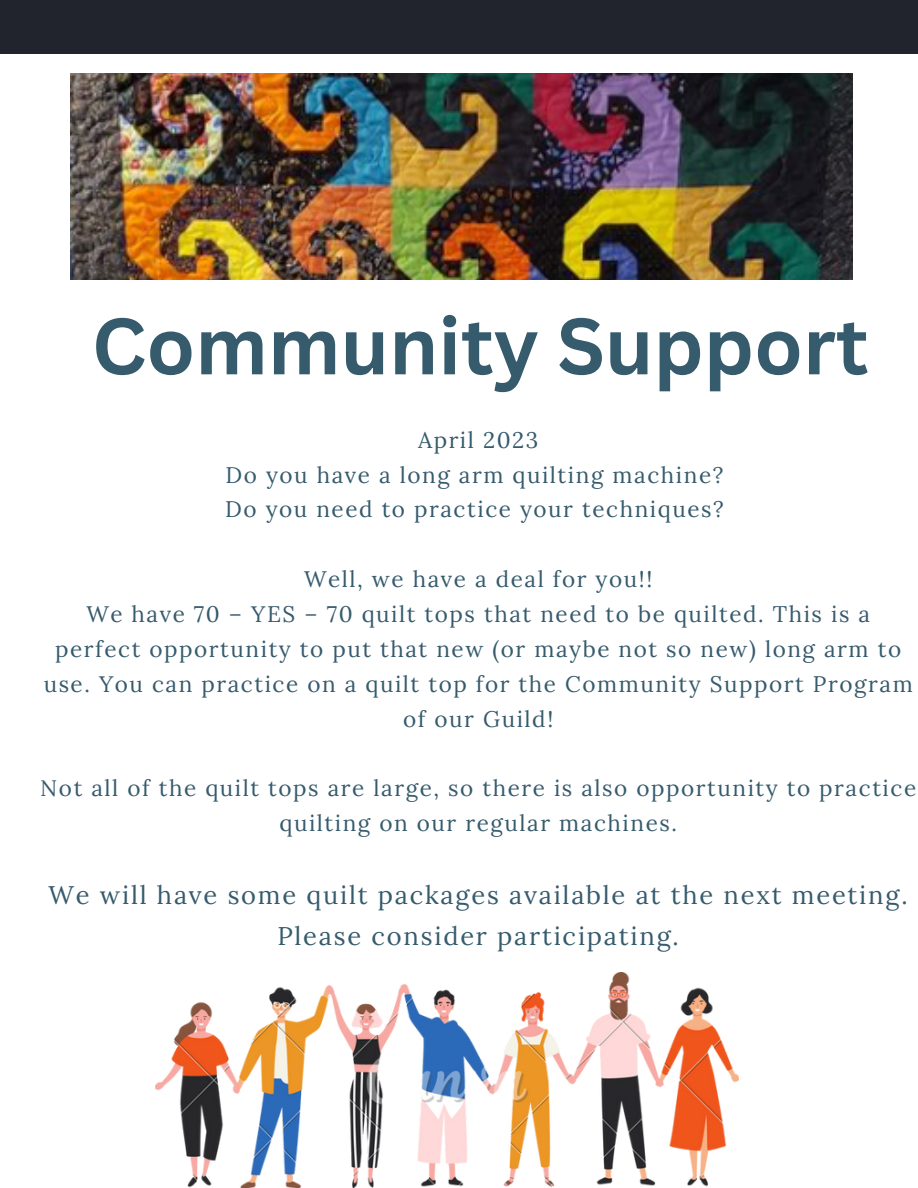
<style>
.page{position:relative;width:918px;height:1188px;background:#fff}
.page>*{position:absolute;margin:0;border:0;box-sizing:border-box;transform-origin:0 0}
.t1{font:700 78px "Canva Sans";color:#365b6d}
.t2{font:25.5px/40.5px "Lora";letter-spacing:.07em;color:#365b6d;text-align:center}
.t3{font:22.5px/34.8px "Lora";letter-spacing:.07em;color:#365b6d;text-align:center}
</style>
<div class="page">
<div style="left:0;top:0;width:918px;height:54px;background:#22242d"></div>
<img style="left:71px;top:73px;width:782px;height:206px">
<img style="left:156px;top:972px;width:583px;height:216px">
<h1 class="t1" style="left:92px;top:291px;width:778px">Community Support</h1>
<p class="t3" style="left:225px;top:422px;width:500px">April 2023<br>Do you have a long arm quilting machine?<br>Do you need to practice your techniques?</p>
<p class="t3" style="left:44px;top:562px;width:871px">Well, we have a deal for you!!<br>We have 70 – YES – 70 quilt tops that need to be quilted. This is a perfect opportunity to put that new (or maybe not so new) long arm to use. You can practice on a quilt top for the Community Support Program of our Guild!</p>
<p class="t3" style="left:40px;top:771px;width:877px">Not all of the quilt tops are large, so there is also opportunity to practice quilting on our regular machines.</p>
<p class="t2" style="left:49px;top:875px;width:860px">We will have some quilt packages available at the next meeting.<br>Please consider participating.</p>
</div>
